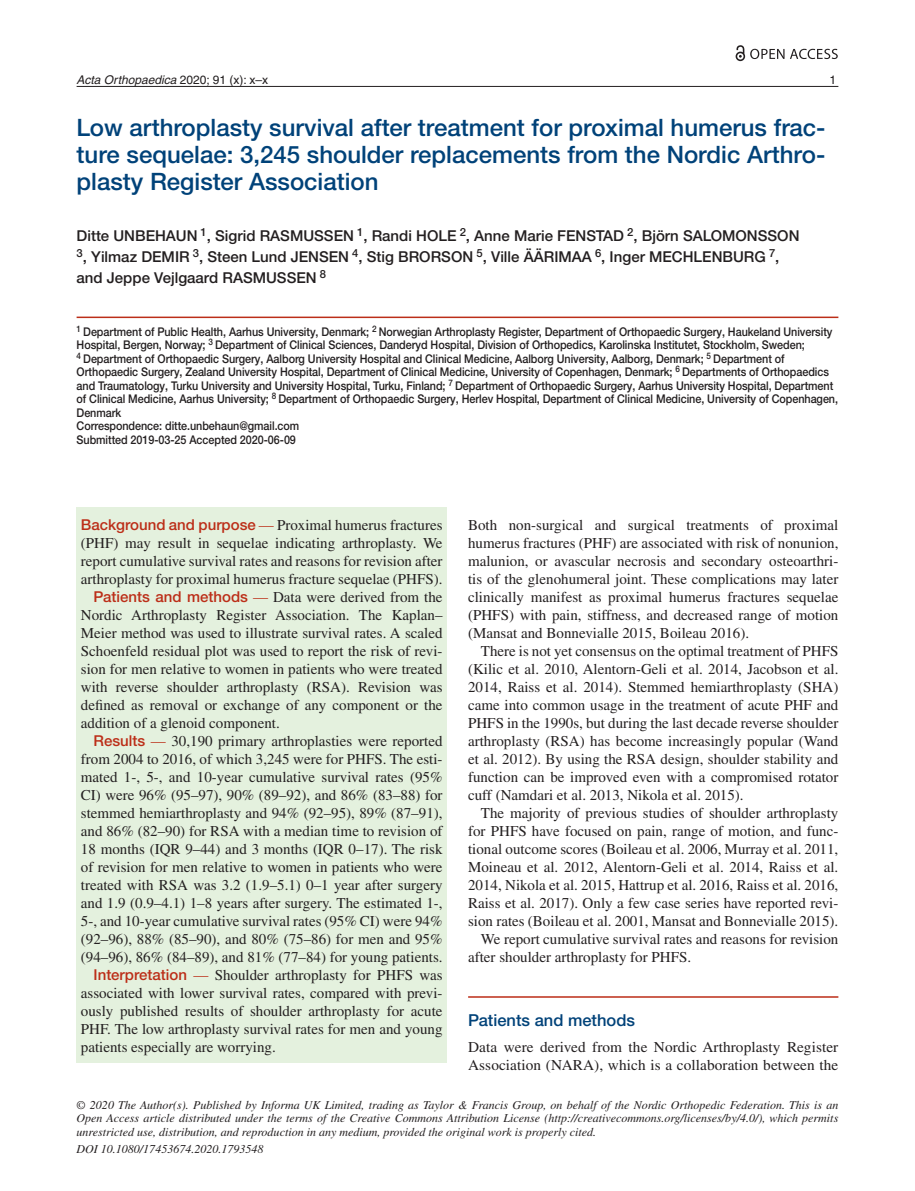
<style>
.page{position:relative;width:915px;height:1191px;background:#fff}
.page>*{position:absolute;margin:0;border:0;box-sizing:border-box;transform-origin:0 0}
.t1{font:500 24px/27px "Helvetica Neue LTW1 G";color:#004279;text-align:justify}
.t2{font:500 16.5px "Helvetica Neue LTW1 G";color:#004279}
.t3{font:15px/18px "Times";color:#231f20;text-align:justify}
.t4{font:500 15px/21px "Helvetica Neue LTW1 G";color:#231f20}
.t5{font:500 12px/13.5px "Helvetica Neue LTW1 G";letter-spacing:-.005em;color:#231f20;scale:.9 1}
.t6{font:italic 12px/13.5px "Times";color:#231f20;text-align:justify}
.t7{font:italic 12px "Helvetica";color:#231f20}
.t8{font:12px "Helvetica";color:#231f20}
.s1{font-style:normal}
.s2{font-family:"Helvetica Neue LTW1 G";font-weight:500;color:#bc2e18}
.s3{color:#bc2e18}
</style>
<div class="page">
<hr style="left:77px;top:86px;width:761px;height:1px;background:#231f20">
<div style="left:77px;top:507px;width:369px;height:556px;background:#e4f1de"></div>
<hr style="left:77px;top:316px;width:761px;height:2px;background:#bc2e18">
<hr style="left:468px;top:996px;width:370px;height:1px;background:#bc2e18">
<svg style="left:735px;top:45px;width:9px;height:16px"></svg>
<svg style="left:750px;top:49px;width:87px;height:10px"></svg>
<p class="t7" style="left:77px;top:72px;width:193px">Acta Orthopaedica <span class="s1">2020; 91 (x): x–x</span></p>
<p class="t8" style="left:829px;top:72px;width:8px">1</p>
<h1 class="t1" style="left:77px;top:114px;width:750px">Low arthroplasty survival after treatment for proximal humerus frac&shy;ture sequelae: 3,245 shoulder replacements from the Nordic Arthro&shy;plasty Register Association</h1>
<p class="t4" style="left:77px;top:225px;width:724px">Ditte UNBEHAUN <sup>1</sup>, Sigrid RASMUSSEN <sup>1</sup>, Randi HOLE <sup>2</sup>, Anne Marie FENSTAD <sup>2</sup>, Björn SALOMONSSON<br><sup>3</sup>, Yilmaz DEMIR <sup>3</sup>, Steen Lund JENSEN <sup>4</sup>, Stig BRORSON <sup>5</sup>, Ville ÄÄRIMAA <sup>6</sup>, Inger MECHLENBURG <sup>7</sup>, and Jeppe Vejlgaard RASMUSSEN <sup>8</sup></p>
<p class="t5" style="left:77px;top:325px;width:847px"><sup>1</sup> Department of Public Health, Aarhus University, Denmark; <sup>2</sup> Norwegian Arthroplasty Register, Department of Orthopaedic Surgery, Haukeland University Hospital, Bergen, Norway; <sup>3</sup> Department of Clinical Sciences, Danderyd Hospital, Division of Orthopedics, Karolinska Institutet, Stockholm, Sweden;<br><sup>4</sup> Department of Orthopaedic Surgery, Aalborg University Hospital and Clinical Medicine, Aalborg University, Aalborg, Denmark; <sup>5</sup> Department of Orthopaedic Surgery, Zealand University Hospital, Department of Clinical Medicine, University of Copenhagen, Denmark; <sup>6</sup> Departments of Orthopaedics and Traumatology, Turku University and University Hospital, Turku, Finland; <sup>7</sup> Department of Orthopaedic Surgery, Aarhus University Hospital, Department of Clinical Medicine, Aarhus University; <sup>8</sup> Department of Orthopaedic Surgery, Herlev Hospital, Department of Clinical Medicine, University of Copenhagen, Denmark<br>Correspondence: ditte.unbehaun@gmail.com<br>Submitted 2019-03-25 Accepted 2020-06-09</p>
<p class="t3" style="left:81px;top:515px;width:363px"><span class="s2">Background and purpose</span> <span class="s3">—</span> Proximal humerus fractures</p>
<p class="t3" style="left:81px;top:533px;width:363px">(PHF) may result in sequelae indicating arthroplasty. We</p>
<p class="t3" style="left:81px;top:551px;width:363px">report cumulative survival rates and reasons for revision after</p>
<p class="t3" style="left:81px;top:569px;width:363px">arthroplasty for proximal humerus fracture sequelae (PHFS).</p>
<p class="t3" style="left:94px;top:587px;width:350px"><span class="s2">Patients and methods</span> <span class="s3">—</span> Data were derived from the</p>
<p class="t3" style="left:81px;top:605px;width:363px">Nordic Arthroplasty Register Association. The Kaplan–</p>
<p class="t3" style="left:81px;top:623px;width:363px">Meier method was used to illustrate survival rates. A scaled</p>
<p class="t3" style="left:81px;top:641px;width:363px">Schoenfeld residual plot was used to report the risk of revi-</p>
<p class="t3" style="left:81px;top:659px;width:363px">sion for men relative to women in patients who were treated</p>
<p class="t3" style="left:81px;top:677px;width:363px">with reverse shoulder arthroplasty (RSA). Revision was</p>
<p class="t3" style="left:81px;top:695px;width:363px">defined as removal or exchange of any component or the</p>
<p class="t3" style="left:81px;top:713px;width:200px">addition of a glenoid component.</p>
<p class="t3" style="left:94px;top:731px;width:350px"><span class="s2">Results</span> <span class="s3">—</span> 30,190 primary arthroplasties were reported</p>
<p class="t3" style="left:81px;top:749px;width:363px">from 2004 to 2016, of which 3,245 were for PHFS. The esti-</p>
<p class="t3" style="left:81px;top:767px;width:363px">mated 1-, 5-, and 10-year cumulative survival rates (95%</p>
<p class="t3" style="left:81px;top:785px;width:363px">CI) were 96% (95–97), 90% (89–92), and 86% (83–88) for</p>
<p class="t3" style="left:81px;top:803px;width:363px">stemmed hemiarthroplasty and 94% (92–95), 89% (87–91),</p>
<p class="t3" style="left:81px;top:821px;width:363px">and 86% (82–90) for RSA with a median time to revision of</p>
<p class="t3" style="left:81px;top:839px;width:363px">18 months (IQR 9–44) and 3 months (IQR 0–17). The risk</p>
<p class="t3" style="left:81px;top:857px;width:363px">of revision for men relative to women in patients who were</p>
<p class="t3" style="left:81px;top:875px;width:363px">treated with RSA was 3.2 (1.9–5.1) 0–1 year after surgery</p>
<p class="t3" style="left:81px;top:893px;width:363px">and 1.9 (0.9–4.1) 1–8 years after surgery. The estimated 1-,</p>
<p class="t3" style="left:81px;top:911px;width:363px">5-, and 10-year cumulative survival rates (95% CI) were 94%</p>
<p class="t3" style="left:81px;top:929px;width:363px">(92–96), 88% (85–90), and 80% (75–86) for men and 95%</p>
<p class="t3" style="left:81px;top:947px;width:363px">(94–96), 86% (84–89), and 81% (77–84) for young patients.</p>
<p class="t3" style="left:94px;top:965px;width:350px"><span class="s2">Interpretation</span> <span class="s3">—</span> Shoulder arthroplasty for PHFS was</p>
<p class="t3" style="left:81px;top:983px;width:363px">associated with lower survival rates, compared with previ-</p>
<p class="t3" style="left:81px;top:1001px;width:363px">ously published results of shoulder arthroplasty for acute</p>
<p class="t3" style="left:81px;top:1019px;width:363px">PHF. The low arthroplasty survival rates for men and young</p>
<p class="t3" style="left:81px;top:1037px;width:196px">patients especially are worrying.</p>
<p class="t3" style="left:468px;top:515px;width:371px">Both non-surgical and surgical treatments of proximal humerus fractures (PHF) are associated with risk of nonunion, malunion, or avascular necrosis and secondary osteoarthri&shy;tis of the glenohumeral joint. These complications may later clinically manifest as proximal humerus fractures sequelae (PHFS) with pain, stiffness, and decreased range of motion (Mansat and Bonnevialle 2015, Boileau 2016).</p>
<p class="t3" style="left:468px;top:641px;width:371px;text-indent:13px">There is not yet consensus on the optimal treatment of PHFS (Kilic et al. 2010, Alentorn-Geli et al. 2014, Jacobson et al.<br>2014, Raiss et al. 2014). Stemmed hemiarthroplasty (SHA) came into common usage in the treatment of acute PHF and PHFS in the 1990s, but during the last decade reverse shoulder arthroplasty (RSA) has become increasingly popular (Wand et al. 2012). By using the RSA design, shoulder stability and function can be improved even with a compromised rotator cuff (Namdari et al. 2013, Nikola et al. 2015).</p>
<p class="t3" style="left:480px;top:803px;width:359px">The majority of previous studies of shoulder arthroplasty</p>
<p class="t3" style="left:468px;top:821px;width:371px">for PHFS have focused on pain, range of motion, and func-</p>
<p class="t3" style="left:468px;top:839px;width:371px">tional outcome scores (Boileau et al. 2006, Murray et al. 2011,</p>
<p class="t3" style="left:468px;top:857px;width:371px">Moineau et al. 2012, Alentorn-Geli et al. 2014, Raiss et al.</p>
<p class="t3" style="left:468px;top:875px;width:371px">2014, Nikola et al. 2015, Hattrup et al. 2016, Raiss et al. 2016,</p>
<p class="t3" style="left:468px;top:893px;width:371px">Raiss et al. 2017). Only a few case series have reported revi-</p>
<p class="t3" style="left:468px;top:911px;width:371px">sion rates (Boileau et al. 2001, Mansat and Bonnevialle 2015).</p>
<p class="t3" style="left:480px;top:929px;width:359px">We report cumulative survival rates and reasons for revision</p>
<p class="t3" style="left:468px;top:947px;width:224px">after shoulder arthroplasty for PHFS.</p>
<p class="t2" style="left:468px;top:1010px;width:168px">Patients and methods</p>
<p class="t3" style="left:468px;top:1037px;width:371px">Data were derived from the Nordic Arthroplasty Register<br>Association (NARA), which is a collaboration between the</p>
<p class="t6" style="left:77px;top:1098px;width:763px">© 2020 The Author(s). Published by Informa UK Limited, trading as Taylor &amp; Francis Group, on behalf of the Nordic Orthopedic Federation. This is an Open Access article distributed under the terms of the Creative Commons Attribution License (http://creativecommons.org/licenses/by/4.0/), which permits unrestricted use, distribution, and reproduction in any medium, provided the original work is properly cited.</p>
<p class="t6" style="left:77px;top:1142px;width:188px">DOI 10.1080/17453674.2020.1793548</p>
</div>
